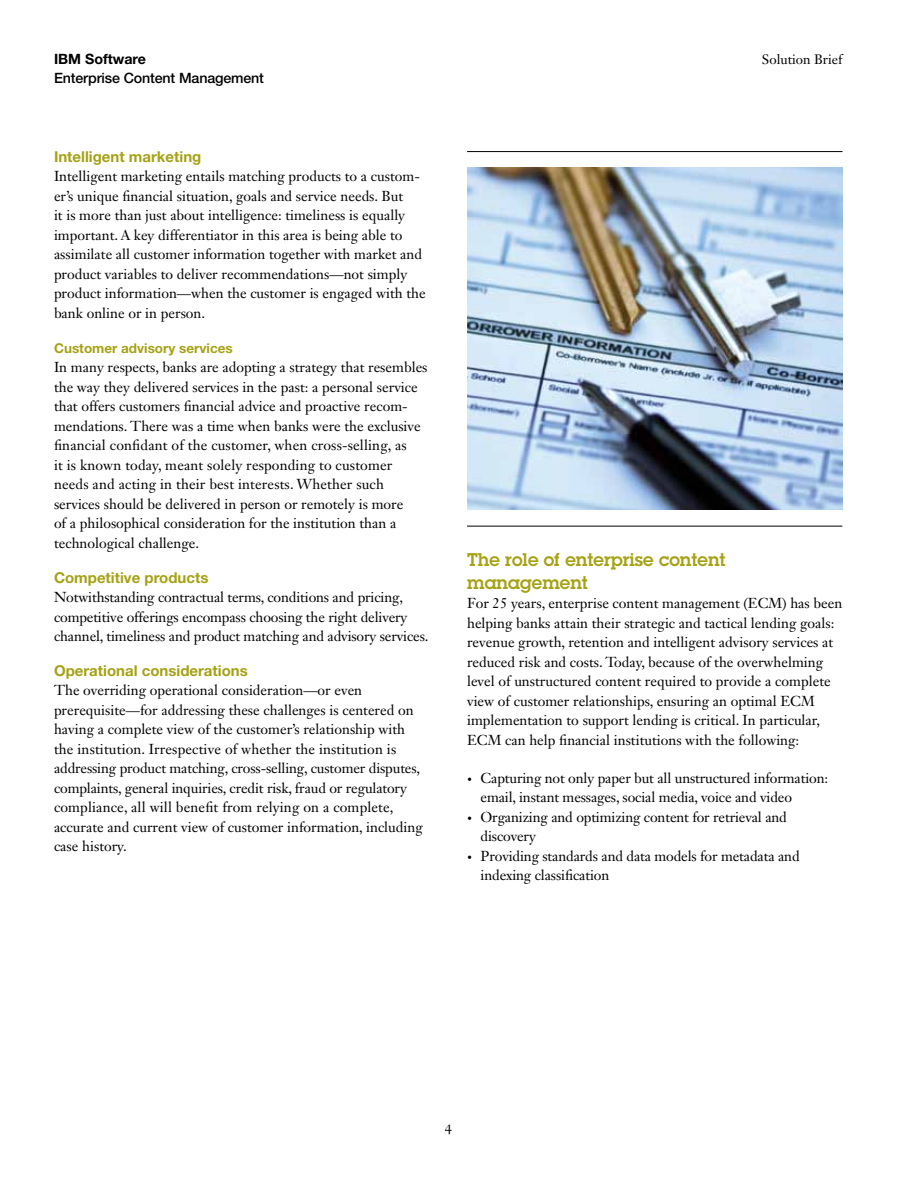
<style>
.page{position:relative;width:918px;height:1188px;background:#fff}
.page>*{position:absolute;margin:0;border:0;box-sizing:border-box;transform-origin:0 0}
.t1{font:600 18px/22.5px "Lubalin Graph Std";color:#a5a215}
.t2{font:700 15px "Helvetica Neue LT Pro";color:#a5a215}
.t3{font:14.25px/19.5px "Janson Text LT Std";color:#000}
.t4{font:500 14.25px "Helvetica Neue LT Pro";letter-spacing:-.01em;color:#000}
.t5{font:700 14.25px "Helvetica Neue LT Pro";color:#000}
.t6{font:700 13.5px "Helvetica Neue LT Pro";color:#a5a215}
.t7{font:13.5px "Janson Text LT Std";color:#000}
.s1{font-size:9.75px}
</style>
<div class="page">
<img style="left:467px;top:168px;width:375px;height:342px">
<hr style="left:467px;top:151px;width:375px;height:1px;background:#000">
<hr style="left:467px;top:526px;width:375px;height:1px;background:#000">
<p class="t5" style="left:54px;top:50px;width:94px">IBM Software</p>
<p class="t7" style="left:762px;top:51px;width:82px">Solution Brief</p>
<p class="t4" style="left:54px;top:70px;width:212px">Enterprise Content Management</p>
<p class="t2" style="left:54px;top:147px;width:149px">Intelligent marketing</p>
<p class="t3" style="left:54px;top:167px;width:373px">Intelligent marketing entails matching products to a custom&shy;er’s unique financial situation, goals and service needs. But<br>it is more than just about intelligence: timeliness is equally important. A key differentiator in this area is being able to assimilate all customer information together with market and product variables to deliver recommendations—not simply product information—when the customer is engaged with the bank online or in person.</p>
<p class="t6" style="left:54px;top:339px;width:180px">Customer advisory services</p>
<p class="t3" style="left:54px;top:357px;width:375px">In many respects, banks are adopting a strategy that resembles the way they delivered services in the past: a personal service that offers customers financial advice and proactive recom&shy;mendations. There was a time when banks were the exclusive financial confidant of the customer, when cross-selling, as<br>it is known today, meant solely responding to customer needs and acting in their best interests. Whether such services should be delivered in person or remotely is more<br>of a philosophical consideration for the institution than a technological challenge.</p>
<p class="t2" style="left:54px;top:568px;width:156px">Competitive products</p>
<p class="t3" style="left:54px;top:587px;width:376px">Notwithstanding contractual terms, conditions and pricing, competitive offerings encompass choosing the right delivery channel, timeliness and product matching and advisory services.</p>
<p class="t2" style="left:54px;top:661px;width:195px">Operational considerations</p>
<p class="t3" style="left:54px;top:681px;width:370px">The overriding operational consideration—or even prerequisite—for addressing these challenges is centered on having a complete view of the customer’s relationship with the institution. Irrespective of whether the institution is addressing product matching, cross-selling, customer disputes, complaints, general inquiries, credit risk, fraud or regulatory compliance, all will benefit from relying on a complete, accurate and current view of customer information, including case history.</p>
<p class="t1" style="left:467px;top:549px;width:260px">The role of enterprise content management</p>
<p class="t3" style="left:467px;top:594px;width:377px">For 25 years, enterprise content management (ECM) has been helping banks attain their strategic and tactical lending goals: revenue growth, retention and intelligent advisory services at reduced risk and costs. Today, because of the overwhelming level of unstructured content required to provide a complete view of customer relationships, ensuring an optimal ECM implementation to support lending is critical. In particular, ECM can help financial institutions with the following:</p>
<p class="t3" style="left:481px;top:768px;width:349px;text-indent:-14px"><span class="s1">•</span> Capturing not only paper but all unstructured information: email, instant messages, social media, voice and video</p>
<p class="t3" style="left:481px;top:807px;width:308px;text-indent:-14px"><span class="s1">•</span> Organizing and optimizing content for retrieval and discovery</p>
<p class="t3" style="left:481px;top:846px;width:321px;text-indent:-14px"><span class="s1">•</span> Providing standards and data models for metadata and indexing classification</p>
<p class="t7" style="left:445px;top:1121px;width:9px">4</p>
</div>
